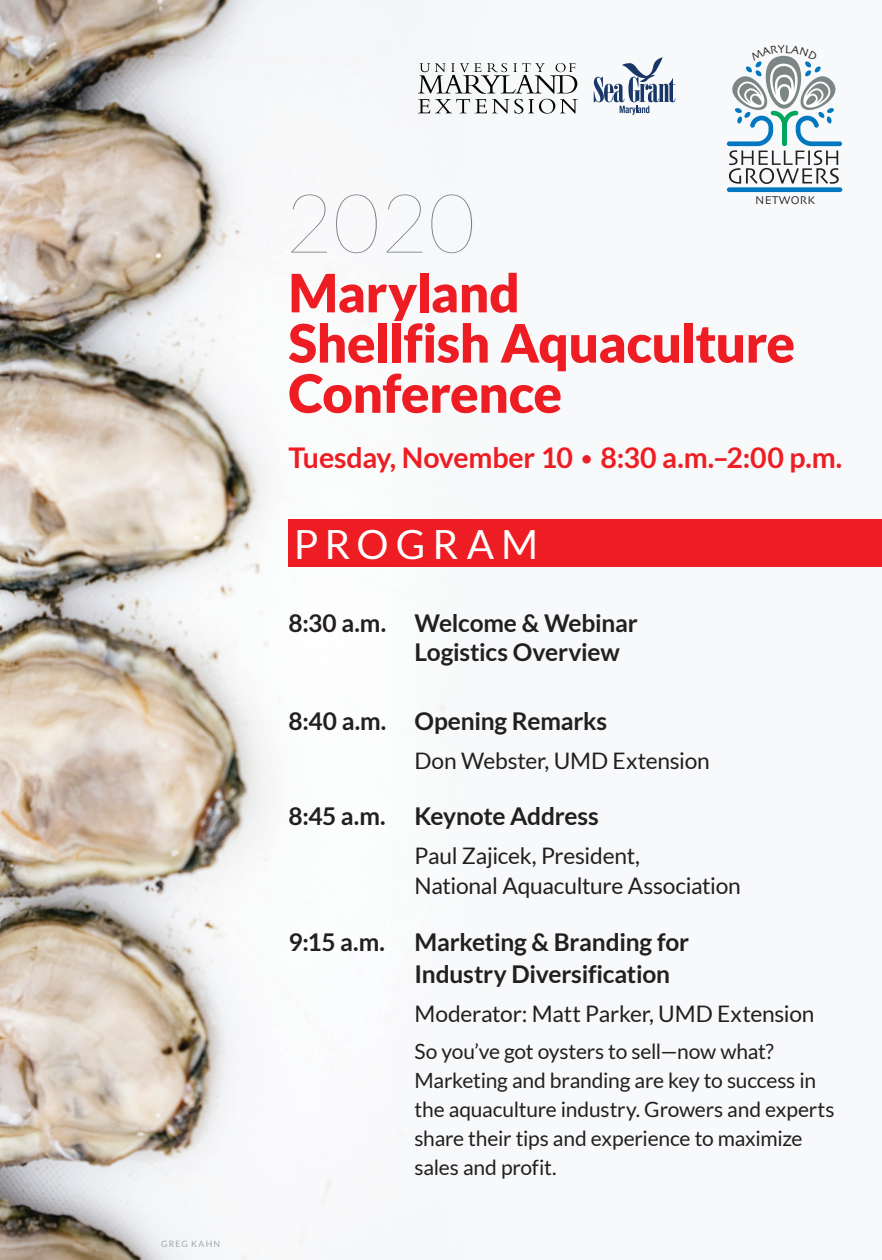
<style>
.page{position:relative;width:882px;height:1260px;background:#f7f9fa}
.page>*{position:absolute;margin:0;border:0;box-sizing:border-box;transform-origin:0 0}
.t1{font:100 82.08px "Lato";color:#7b8685}
.t2{font:900 52.85px/50.2px "Lato";letter-spacing:-.01em;color:#ee1d23}
.t3{font:40.25px "Lato";letter-spacing:.175em;color:#fff}
.t4{font:700 28.53px "Lato";letter-spacing:-.005em;color:#ee1d23}
.t5{font:700 24.5px/29.1px "Lato";letter-spacing:-.01em;color:#231f20}
.t6{font:22.75px/30.8px "Lato";letter-spacing:-.01em;color:#231f20}
.t7{font:21px/29.1px "Lato";letter-spacing:-.01em;color:#231f20}
.t8{font:11.9px "Skia";color:#231f20}
.t9{font:8.75px "Lato";letter-spacing:.125em;color:#7b8685}
.s1{font-weight:300}
</style>
<div class="page">
<img style="left:0;top:0;width:418px;height:1260px">
<div style="left:727px;top:187px;width:115px;height:5px;background:#0077c0;border-radius:2px"></div>
<svg style="left:418px;top:63px;width:160px;height:51px"></svg>
<svg style="left:594px;top:57px;width:82px;height:58px"></svg>
<div style="left:288px;top:519px;width:594px;height:48px;background:#ee1d23"></div>
<svg style="left:727px;top:55px;width:115px;height:129px"></svg>
<p class="t9" style="left:161px;top:1239px;width:60px">GREG KAHN</p>
<h1 class="t1" style="left:285px;top:180px;width:192px">2020</h1>
<p class="t8" style="left:755px;top:193px;width:61px">NETWORK</p>
<h2 class="t2" style="left:288px;top:267px;width:508px">Maryland<br>Shellfish Aquaculture<br>Conference</h2>
<h3 class="t4" style="left:288px;top:441px;width:555px">Tuesday, November 10 <span class="s1">•</span> 8:30 a.m.–2:00 p.m.</h3>
<h3 class="t3" style="left:294px;top:522px;width:246px">PROGRAM</h3>
<p class="t5" style="left:414px;top:608px;width:225px;text-indent:-126px">8:30 a.m. Welcome &amp; Webinar<br>Logistics Overview</p>
<p class="t5" style="left:288px;top:706px;width:320px">8:40 a.m. Opening Remarks</p>
<p class="t6" style="left:414px;top:745px;width:297px">Don Webster, UMD Extension</p>
<p class="t5" style="left:288px;top:801px;width:312px">8:45 a.m. Keynote Address</p>
<p class="t6" style="left:414px;top:840px;width:328px">Paul Zajicek, President,<br>National Aquaculture Association</p>
<p class="t5" style="left:414px;top:925px;width:276px;line-height:32.6px;text-indent:-126px">9:15 a.m. Marketing &amp; Branding for<br>Industry Diversification</p>
<p class="t6" style="left:414px;top:998px;width:402px">Moderator: Matt Parker, UMD Extension</p>
<p class="t7" style="left:414px;top:1036px;width:422px">So you’ve got oysters to sell—now what?<br>Marketing and branding are key to success in the aquaculture industry. Growers and experts share their tips and experience to maximize sales and profit.</p>
</div>
